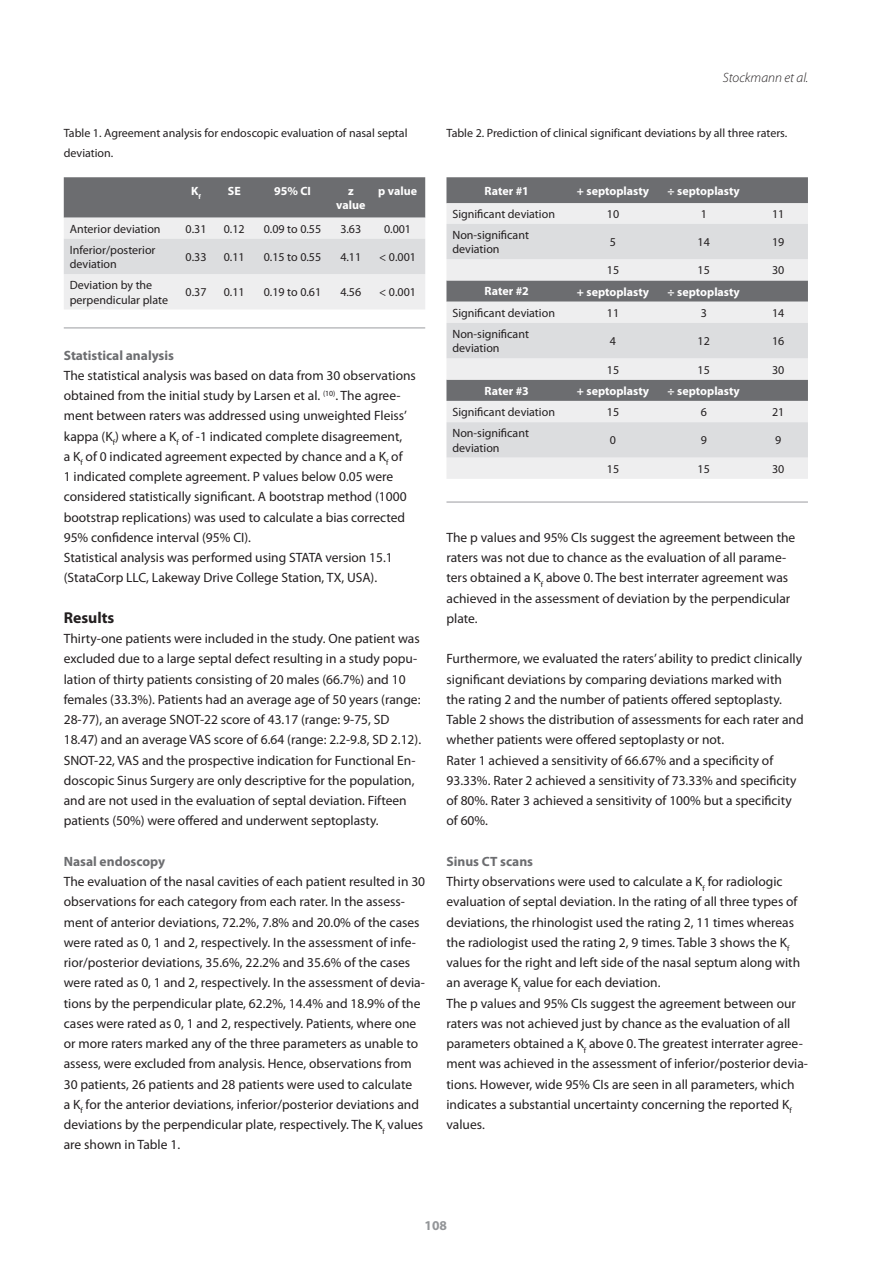
<style>
.page{position:relative;width:893px;height:1263px;background:#fff}
.page>*{position:absolute;margin:0;border:0;box-sizing:border-box;transform-origin:0 0}
.Kopje{font:700 15.75px "Myriad Pro";color:#231f20}
.Kopje-2{font:13.5px/20.2px "Myriad Pro";color:#231f20}
.Kopje-3{font:700 13.5px "Myriad Pro";color:#6c6d70}
.t1{font:italic 300 13.5px "Myriad Pro";color:#231f20}
.t2{font:700 13.5px "Myriad Pro";color:#939598}
.bijschrift{font:12px/14.4px "Myriad Pro";color:#231f20}
.Tabel_Header{font:700 12px/14.4px "Myriad Pro";color:#fff;text-align:center}
</style>
<div class="page">
<hr style="left:64px;top:327px;width:361px;height:2px;background:#bcbdc0">
<svg style="left:64px;top:177px;width:361px;height:132px;background:#c1c2c4"></svg>
<div style="left:446px;top:177px;width:362px;height:26px;background:#6c6d70"></div>
<div style="left:446px;top:203px;width:362px;height:276px;background:#eeeeef"></div>
<svg style="left:446px;top:224px;width:362px;height:234px;background:#cecfd1"></svg>
<hr style="left:446px;top:501px;width:362px;height:2px;background:#bcbdc0">
<p class="t1" style="left:723px;top:70px;width:87px">Stockmann et al.</p>
<p class="bijschrift" style="left:64px;top:123px;width:345px;line-height:20.2px">Table 1. Agreement analysis for endoscopic evaluation of nasal septal deviation.</p>
<p class="bijschrift" style="left:446px;top:126px;width:342px">Table 2. Prediction of clinical significant deviations by all three raters.</p>
<p class="Tabel_Header" style="left:191px;top:184px;width:11px">K<sub>f</sub></p>
<p class="Tabel_Header" style="left:228px;top:184px;width:14px">SE</p>
<p class="Tabel_Header" style="left:274px;top:184px;width:38px">95% CI</p>
<p class="Tabel_Header" style="left:336px;top:184px;width:31px">z value</p>
<p class="Tabel_Header" style="left:378px;top:184px;width:40px">p value</p>
<p class="bijschrift" style="left:70px;top:222px;width:92px">Anterior deviation</p>
<p class="bijschrift" style="left:186px;top:222px;width:22px">0.31</p>
<p class="bijschrift" style="left:224px;top:222px;width:22px">0.12</p>
<p class="bijschrift" style="left:264px;top:222px;width:59px">0.09 to 0.55</p>
<p class="bijschrift" style="left:340px;top:222px;width:22px">3.63</p>
<p class="bijschrift" style="left:384px;top:222px;width:29px">0.001</p>
<p class="bijschrift" style="left:70px;top:243px;width:87px">Inferior/posterior deviation</p>
<p class="bijschrift" style="left:186px;top:250px;width:22px">0.33</p>
<p class="bijschrift" style="left:224px;top:250px;width:22px">0.11</p>
<p class="bijschrift" style="left:264px;top:250px;width:59px">0.15 to 0.55</p>
<p class="bijschrift" style="left:340px;top:250px;width:22px">4.11</p>
<p class="bijschrift" style="left:379px;top:250px;width:38px">&lt; 0.001</p>
<p class="bijschrift" style="left:70px;top:278px;width:100px">Deviation by the perpendicular plate</p>
<p class="bijschrift" style="left:186px;top:285px;width:22px">0.37</p>
<p class="bijschrift" style="left:224px;top:285px;width:22px">0.11</p>
<p class="bijschrift" style="left:264px;top:285px;width:59px">0.19 to 0.61</p>
<p class="bijschrift" style="left:340px;top:285px;width:22px">4.56</p>
<p class="bijschrift" style="left:379px;top:285px;width:38px">&lt; 0.001</p>
<p class="Tabel_Header" style="left:484px;top:184px;width:46px">Rater #1</p>
<p class="Tabel_Header" style="left:577px;top:184px;width:74px">+ septoplasty</p>
<p class="Tabel_Header" style="left:668px;top:184px;width:74px">÷ septoplasty</p>
<p class="bijschrift" style="left:452px;top:207px;width:104px">Significant deviation</p>
<p class="bijschrift" style="left:607px;top:207px;width:14px">10</p>
<p class="bijschrift" style="left:701px;top:207px;width:8px">1</p>
<p class="bijschrift" style="left:772px;top:207px;width:14px">11</p>
<p class="bijschrift" style="left:452px;top:228px;width:78px">Non-significant deviation</p>
<p class="bijschrift" style="left:610px;top:235px;width:8px">5</p>
<p class="bijschrift" style="left:698px;top:235px;width:14px">14</p>
<p class="bijschrift" style="left:772px;top:235px;width:14px">19</p>
<p class="bijschrift" style="left:607px;top:263px;width:14px">15</p>
<p class="bijschrift" style="left:698px;top:263px;width:14px">15</p>
<p class="bijschrift" style="left:772px;top:263px;width:14px">30</p>
<p class="Tabel_Header" style="left:484px;top:284px;width:46px">Rater #2</p>
<p class="Tabel_Header" style="left:577px;top:284px;width:74px">+ septoplasty</p>
<p class="Tabel_Header" style="left:668px;top:284px;width:74px">÷ septoplasty</p>
<p class="bijschrift" style="left:452px;top:306px;width:104px">Significant deviation</p>
<p class="bijschrift" style="left:607px;top:306px;width:14px">11</p>
<p class="bijschrift" style="left:701px;top:306px;width:8px">3</p>
<p class="bijschrift" style="left:772px;top:306px;width:14px">14</p>
<p class="bijschrift" style="left:452px;top:327px;width:78px">Non-significant deviation</p>
<p class="bijschrift" style="left:610px;top:334px;width:8px">4</p>
<p class="bijschrift" style="left:698px;top:334px;width:14px">12</p>
<p class="bijschrift" style="left:772px;top:334px;width:14px">16</p>
<p class="bijschrift" style="left:607px;top:362px;width:14px">15</p>
<p class="bijschrift" style="left:698px;top:362px;width:14px">15</p>
<p class="bijschrift" style="left:772px;top:362px;width:14px">30</p>
<p class="Tabel_Header" style="left:484px;top:384px;width:46px">Rater #3</p>
<p class="Tabel_Header" style="left:577px;top:384px;width:74px">+ septoplasty</p>
<p class="Tabel_Header" style="left:668px;top:384px;width:74px">÷ septoplasty</p>
<p class="bijschrift" style="left:452px;top:405px;width:104px">Significant deviation</p>
<p class="bijschrift" style="left:607px;top:405px;width:14px">15</p>
<p class="bijschrift" style="left:701px;top:405px;width:8px">6</p>
<p class="bijschrift" style="left:772px;top:405px;width:14px">21</p>
<p class="bijschrift" style="left:452px;top:426px;width:78px">Non-significant deviation</p>
<p class="bijschrift" style="left:610px;top:433px;width:8px">0</p>
<p class="bijschrift" style="left:701px;top:433px;width:8px">9</p>
<p class="bijschrift" style="left:775px;top:433px;width:8px">9</p>
<p class="bijschrift" style="left:607px;top:462px;width:14px">15</p>
<p class="bijschrift" style="left:698px;top:462px;width:14px">15</p>
<p class="bijschrift" style="left:772px;top:462px;width:14px">30</p>
<p class="Kopje-3" style="left:64px;top:347px;width:112px">Statistical analysis</p>
<p class="Kopje-2" style="left:64px;top:365px;width:354px">The statistical analysis was based on data from 30 observations obtained from the initial study by Larsen et al. <sup>(10)</sup>. The agree&shy;ment between raters was addressed using unweighted Fleiss’ kappa (K<sub>f</sub>) where a K<sub>f</sub> of -1 indicated complete disagreement,<br>a K<sub>f</sub> of 0 indicated agreement expected by chance and a K<sub>f</sub> of<br>1 indicated complete agreement. P values below 0.05 were considered statistically significant. A bootstrap method (1000 bootstrap replications) was used to calculate a bias corrected 95% confidence interval (95% CI).</p>
<p class="Kopje-2" style="left:64px;top:548px;width:331px">Statistical analysis was performed using STATA version 15.1 (StataCorp LLC, Lakeway Drive College Station, TX, USA).</p>
<p class="Kopje" style="left:64px;top:609px;width:52px">Results</p>
<p class="Kopje-2" style="left:64px;top:629px;width:359px">Thirty-one patients were included in the study. One patient was excluded due to a large septal defect resulting in a study popu&shy;lation of thirty patients consisting of 20 males (66.7%) and 10 females (33.3%). Patients had an average age of 50 years (range:<br>28-77), an average SNOT-22 score of 43.17 (range: 9-75, SD 18.47) and an average VAS score of 6.64 (range: 2.2-9.8, SD 2.12).<br>SNOT-22, VAS and the prospective indication for Functional En&shy;doscopic Sinus Surgery are only descriptive for the population, and are not used in the evaluation of septal deviation. Fifteen patients (50%) were offered and underwent septoplasty.</p>
<p class="Kopje-3" style="left:64px;top:854px;width:103px">Nasal endoscopy</p>
<p class="Kopje-2" style="left:64px;top:872px;width:363px">The evaluation of the nasal cavities of each patient resulted in 30 observations for each category from each rater. In the assess&shy;ment of anterior deviations, 72.2%, 7.8% and 20.0% of the cases were rated as 0, 1 and 2, respectively. In the assessment of infe&shy;rior/posterior deviations, 35.6%, 22.2% and 35.6% of the cases were rated as 0, 1 and 2, respectively. In the assessment of devia&shy;tions by the perpendicular plate, 62.2%, 14.4% and 18.9% of the cases were rated as 0, 1 and 2, respectively. Patients, where one or more raters marked any of the three parameters as unable to assess, were excluded from analysis. Hence, observations from 30 patients, 26 patients and 28 patients were used to calculate<br>a K<sub>f</sub> for the anterior deviations, inferior/posterior deviations and deviations by the perpendicular plate, respectively. The K<sub>f</sub> values are shown in Table 1.</p>
<p class="Kopje-2" style="left:446px;top:527px;width:350px">The p values and 95% CIs suggest the agreement between the raters was not due to chance as the evaluation of all parame&shy;ters obtained a K<sub>f</sub> above 0. The best interrater agreement was achieved in the assessment of deviation by the perpendicular plate.</p>
<p class="Kopje-2" style="left:446px;top:649px;width:359px">Furthermore, we evaluated the raters’ ability to predict clinically significant deviations by comparing deviations marked with the rating 2 and the number of patients offered septoplasty.<br>Table 2 shows the distribution of assessments for each rater and whether patients were offered septoplasty or not.</p>
<p class="Kopje-2" style="left:446px;top:750px;width:352px">Rater 1 achieved a sensitivity of 66.67% and a specificity of 93.33%. Rater 2 achieved a sensitivity of 73.33% and specificity of 80%. Rater 3 achieved a sensitivity of 100% but a specificity of 60%.</p>
<p class="Kopje-3" style="left:446px;top:854px;width:88px">Sinus CT scans</p>
<p class="Kopje-2" style="left:446px;top:872px;width:355px">Thirty observations were used to calculate a K<sub>f</sub> for radiologic evaluation of septal deviation. In the rating of all three types of deviations, the rhinologist used the rating 2, 11 times whereas the radiologist used the rating 2, 9 times. Table 3 shows the K<sub>f </sub>values for the right and left side of the nasal septum along with an average K<sub>f</sub> value for each deviation.</p>
<p class="Kopje-2" style="left:446px;top:993px;width:363px">The p values and 95% CIs suggest the agreement between our raters was not achieved just by chance as the evaluation of all parameters obtained a K<sub>f</sub> above 0. The greatest interrater agree&shy;ment was achieved in the assessment of inferior/posterior devia&shy;tions. However, wide 95% CIs are seen in all parameters, which indicates a substantial uncertainty concerning the reported K<sub>f </sub>values.</p>
<p class="t2" style="left:425px;top:1218px;width:24px">108</p>
</div>
